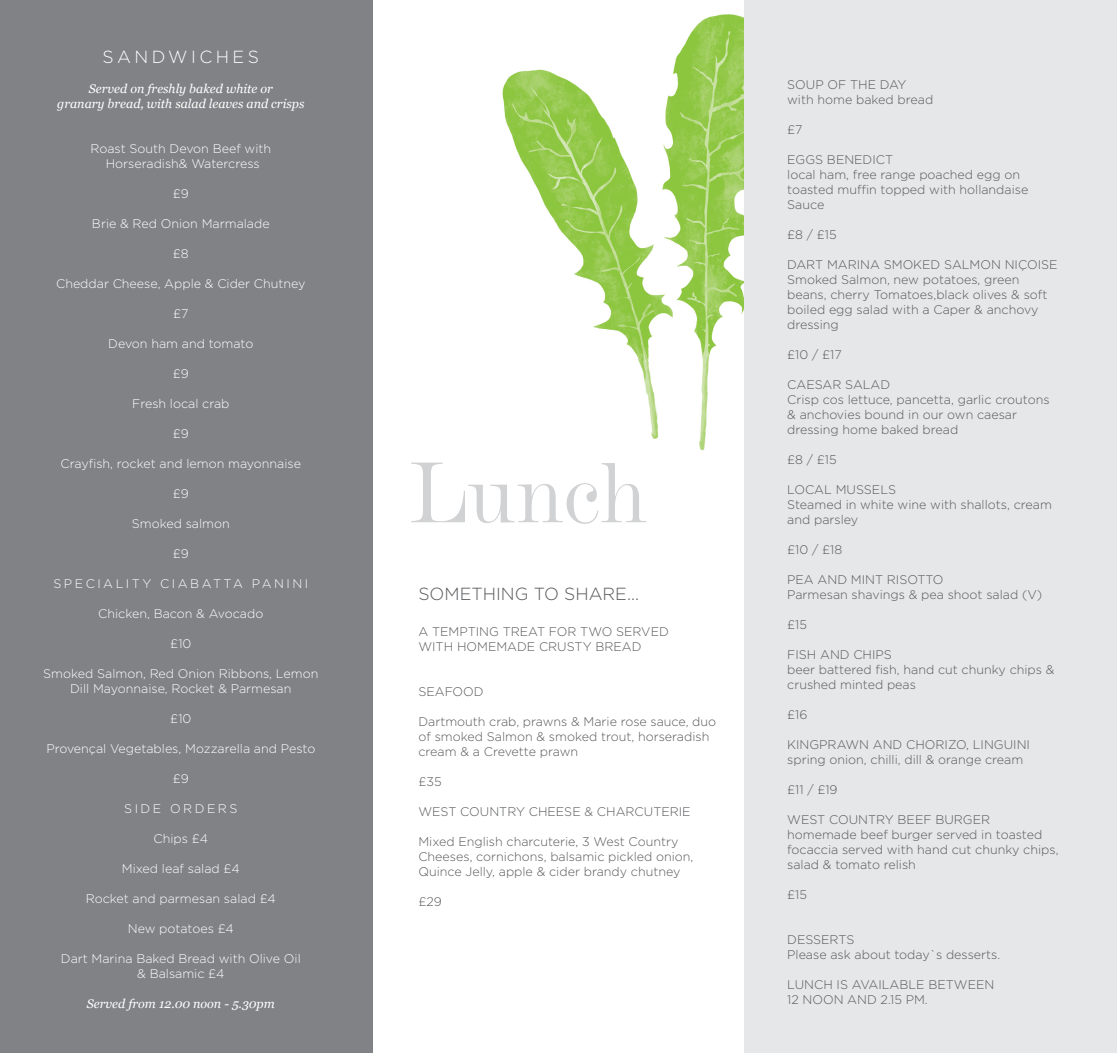
<style>
.page{position:relative;width:1117px;height:1053px;background:#fff}
.page>*{position:absolute;margin:0;border:0;box-sizing:border-box;transform-origin:0 0}
.t1{font:90px "De Vinne BT";color:#d1d2d4}
.t2{font:300 17.5px "Gotham";color:#57585a}
.t3{font:300 17.5px "Gotham";letter-spacing:.2em;color:#fff}
.t4{font:300 12.5px/15px "Gotham";color:#57585a}
.t5{font:300 12.5px "Gotham";color:#fff}
.t6{font:italic 12.5px "Georgia";color:#fff}
.t7{font:300 12.5px "Gotham";letter-spacing:.2em;color:#fff}
</style>
<div class="page">
<img style="left:502px;top:14px;width:242px;height:437px">
<div style="left:0;top:0;width:372px;height:1052px;background:#808285"></div>
<div style="left:744px;top:0;width:372px;height:1052px;background:#e6e7e9"></div>
<p class="t3" style="left:103px;top:45px;width:158px">SANDWICHES</p>
<p class="t6" style="left:89px;top:79px;width:185px">Served on freshly baked white or</p>
<p class="t6" style="left:57px;top:94px;width:249px">granary bread, with salad leaves and crisps</p>
<p class="t5" style="left:90px;top:140px;width:182px">Roast South Devon Beef with</p>
<p class="t5" style="left:106px;top:155px;width:155px">Horseradish&amp; Watercress</p>
<p class="t5" style="left:173px;top:185px;width:18px">£9</p>
<p class="t5" style="left:92px;top:215px;width:179px">Brie &amp; Red Onion Marmalade</p>
<p class="t5" style="left:173px;top:245px;width:17px">£8</p>
<p class="t5" style="left:56px;top:275px;width:251px">Cheddar Cheese, Apple &amp; Cider Chutney</p>
<p class="t5" style="left:173px;top:305px;width:17px">£7</p>
<p class="t5" style="left:108px;top:335px;width:147px">Devon ham and tomato</p>
<p class="t5" style="left:173px;top:365px;width:18px">£9</p>
<p class="t5" style="left:132px;top:395px;width:99px">Fresh local crab</p>
<p class="t5" style="left:173px;top:425px;width:18px">£9</p>
<p class="t5" style="left:61px;top:455px;width:242px">Crayfish, rocket and lemon mayonnaise</p>
<p class="t5" style="left:173px;top:485px;width:18px">£9</p>
<p class="t5" style="left:132px;top:515px;width:99px">Smoked salmon</p>
<p class="t5" style="left:173px;top:545px;width:18px">£9</p>
<p class="t7" style="left:53px;top:575px;width:256px">SPECIALITY CIABATTA PANINI</p>
<p class="t5" style="left:98px;top:605px;width:167px">Chicken, Bacon &amp; Avocado</p>
<p class="t5" style="left:170px;top:635px;width:23px">£10</p>
<p class="t5" style="left:43px;top:665px;width:276px">Smoked Salmon, Red Onion Ribbons, Lemon</p>
<p class="t5" style="left:70px;top:680px;width:223px">Dill Mayonnaise, Rocket &amp; Parmesan</p>
<p class="t5" style="left:170px;top:710px;width:23px">£10</p>
<p class="t5" style="left:46px;top:740px;width:270px">Provençal Vegetables, Mozzarella and Pesto</p>
<p class="t5" style="left:173px;top:770px;width:18px">£9</p>
<p class="t7" style="left:124px;top:800px;width:115px">SIDE ORDERS</p>
<p class="t5" style="left:154px;top:830px;width:56px">Chips £4</p>
<p class="t5" style="left:122px;top:860px;width:119px">Mixed leaf salad £4</p>
<p class="t5" style="left:86px;top:890px;width:191px">Rocket and parmesan salad £4</p>
<p class="t5" style="left:128px;top:920px;width:107px">New potatoes £4</p>
<p class="t5" style="left:61px;top:950px;width:241px">Dart Marina Baked Bread with Olive Oil</p>
<p class="t5" style="left:137px;top:965px;width:89px">&amp; Balsamic £4</p>
<p class="t6" style="left:87px;top:994px;width:189px">Served from 12.00 noon - 5.30pm</p>
<p class="t1" style="left:409px;top:438px;width:239px">Lunch</p>
<p class="t2" style="left:418px;top:582px;width:222px">SOMETHING TO SHARE...</p>
<p class="t4" style="left:418px;top:623px;width:252px">A TEMPTING TREAT FOR TWO SERVED</p>
<p class="t4" style="left:418px;top:638px;width:224px">WITH HOMEMADE CRUSTY BREAD</p>
<p class="t4" style="left:418px;top:683px;width:67px">SEAFOOD</p>
<p class="t4" style="left:418px;top:713px;width:299px">Dartmouth crab, prawns &amp; Marie rose sauce, duo of smoked Salmon &amp; smoked trout, horseradish cream &amp; a Crevette prawn</p>
<p class="t4" style="left:418px;top:773px;width:25px">£35</p>
<p class="t4" style="left:418px;top:803px;width:274px">WEST COUNTRY CHEESE &amp; CHARCUTERIE</p>
<p class="t4" style="left:418px;top:833px;width:276px">Mixed English charcuterie, 3 West Country<br>Cheeses, cornichons, balsamic pickled onion,<br>Quince Jelly, apple &amp; cider brandy chutney</p>
<p class="t4" style="left:418px;top:893px;width:25px">£29</p>
<p class="t4" style="left:787px;top:76px;width:121px">SOUP OF THE DAY</p>
<p class="t4" style="left:787px;top:91px;width:147px">with home baked bread</p>
<p class="t4" style="left:787px;top:121px;width:17px">£7</p>
<p class="t4" style="left:787px;top:151px;width:107px">EGGS BENEDICT</p>
<p class="t4" style="left:787px;top:166px;width:234px">local ham, free range poached egg on</p>
<p class="t4" style="left:787px;top:181px;width:242px">toasted muffin topped with hollandaise<br>Sauce</p>
<p class="t4" style="left:787px;top:226px;width:51px">£8 / £15</p>
<p class="t4" style="left:787px;top:256px;width:272px">DART MARINA SMOKED SALMON NIÇOISE</p>
<p class="t4" style="left:787px;top:271px;width:262px">Smoked Salmon, new potatoes, green beans, cherry Tomatoes,black olives &amp; soft boiled egg salad with a Caper &amp; anchovy dressing</p>
<p class="t4" style="left:787px;top:346px;width:56px">£10 / £17</p>
<p class="t4" style="left:787px;top:376px;width:105px">CAESAR SALAD</p>
<p class="t4" style="left:787px;top:391px;width:264px">Crisp cos lettuce, pancetta, garlic croutons &amp; anchovies bound in our own caesar dressing home baked bread</p>
<p class="t4" style="left:787px;top:451px;width:51px">£8 / £15</p>
<p class="t4" style="left:787px;top:481px;width:110px">LOCAL MUSSELS</p>
<p class="t4" style="left:787px;top:496px;width:266px">Steamed in white wine with shallots, cream and parsley</p>
<p class="t4" style="left:787px;top:541px;width:56px">£10 / £18</p>
<p class="t4" style="left:787px;top:571px;width:158px">PEA AND MINT RISOTTO</p>
<p class="t4" style="left:787px;top:586px;width:256px">Parmesan shavings &amp; pea shoot salad (V)</p>
<p class="t4" style="left:787px;top:616px;width:21px">£15</p>
<p class="t4" style="left:787px;top:646px;width:106px">FISH AND CHIPS</p>
<p class="t4" style="left:787px;top:661px;width:269px">beer battered fish, hand cut chunky chips &amp; crushed minted peas</p>
<p class="t4" style="left:787px;top:706px;width:22px">£16</p>
<p class="t4" style="left:787px;top:736px;width:244px">KINGPRAWN AND CHORIZO, LINGUINI</p>
<p class="t4" style="left:787px;top:751px;width:237px">spring onion, chilli, dill &amp; orange cream</p>
<p class="t4" style="left:787px;top:781px;width:52px">£11 / £19</p>
<p class="t4" style="left:787px;top:811px;width:204px">WEST COUNTRY BEEF BURGER</p>
<p class="t4" style="left:787px;top:826px;width:273px">homemade beef burger served in toasted focaccia served with hand cut chunky chips, salad &amp; tomato relish</p>
<p class="t4" style="left:787px;top:886px;width:21px">£15</p>
<p class="t4" style="left:787px;top:931px;width:69px">DESSERTS</p>
<p class="t4" style="left:787px;top:946px;width:214px">Please ask about today`s desserts.</p>
<p class="t4" style="left:787px;top:976px;width:208px">LUNCH IS AVAILABLE BETWEEN</p>
<p class="t4" style="left:787px;top:991px;width:142px">12 NOON AND 2.15 PM.</p>
</div>
